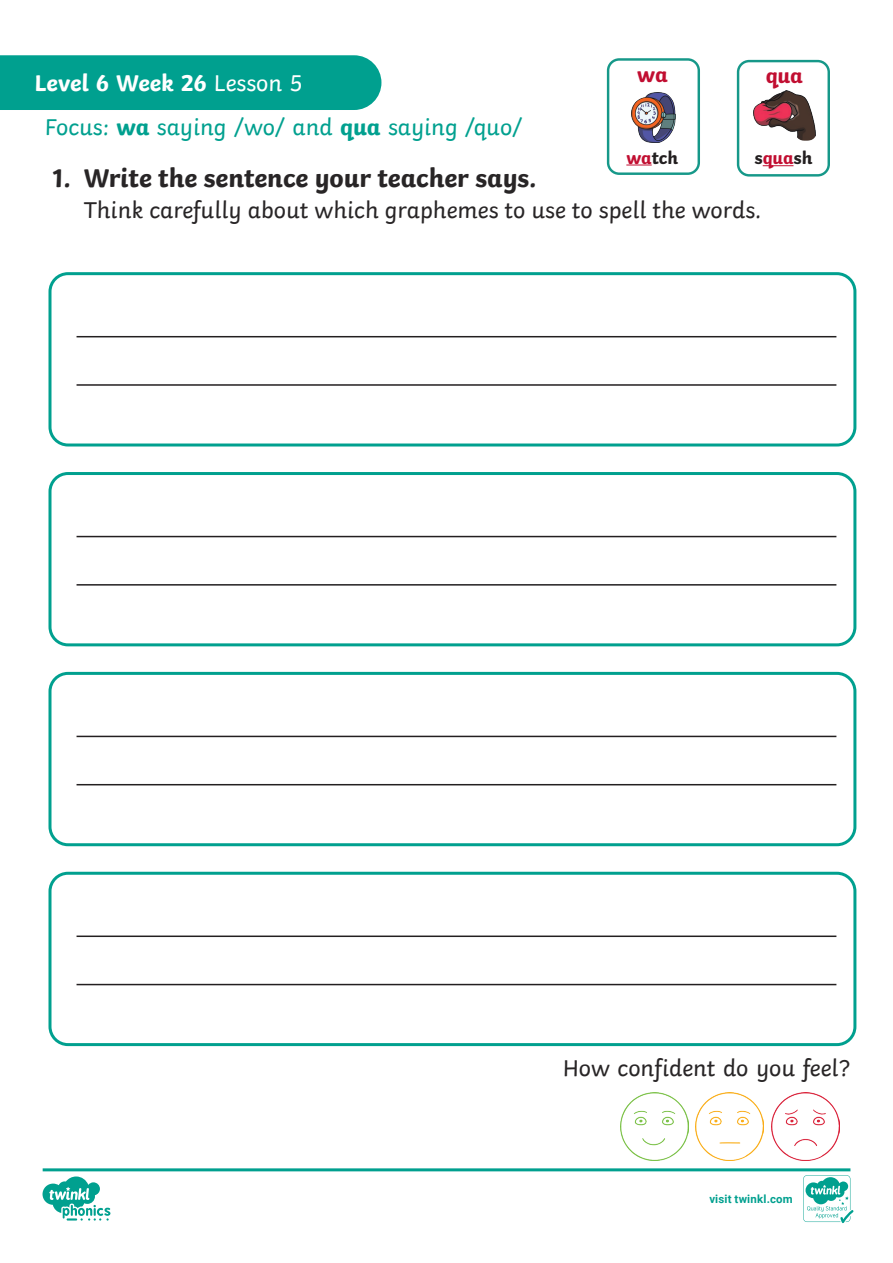
<style>
.page{position:relative;width:893px;height:1263px;background:#fff}
.page>*{position:absolute;margin:0;border:0;box-sizing:border-box;transform-origin:0 0}
.t1{font:700 27px "Twinkl";color:#282526}
.KS1_Body_Copy{font:24px "Twinkl";color:#282526}
.t2{font:24px "Twinkl";color:#00a08f}
.t3{font:700 24px "Twinkl";color:#fff}
.t4{font:700 22.2px "Twinkl";color:#c10e31}
.t5{font:700 18.45px "Twinkl";color:#231f20}
.t6{font:700 11.4px "Roboto";letter-spacing:.02em;color:#00a08f}
.s1{font-weight:400}
.s2{font-weight:700}
.s3{color:#c10e31}
</style>
<div class="page">
<svg style="left:43px;top:1168px;width:810px;height:55px"></svg>
<div style="left:48px;top:272px;width:808px;height:174px;border:3px solid #00a08f;border-radius:18px"></div>
<hr style="left:77px;top:336px;width:759px;height:1px;background:#231f20">
<hr style="left:77px;top:384px;width:759px;height:2px;background:#231f20">
<div style="left:48px;top:672px;width:808px;height:174px;border:3px solid #00a08f;border-radius:18px"></div>
<hr style="left:77px;top:736px;width:759px;height:1px;background:#231f20">
<hr style="left:77px;top:784px;width:759px;height:1px;background:#231f20">
<div style="left:48px;top:472px;width:808px;height:174px;border:3px solid #00a08f;border-radius:18px"></div>
<hr style="left:77px;top:536px;width:759px;height:1px;background:#231f20">
<hr style="left:77px;top:584px;width:759px;height:2px;background:#231f20">
<div style="left:48px;top:872px;width:808px;height:174px;border:3px solid #00a08f;border-radius:18px"></div>
<hr style="left:77px;top:935px;width:759px;height:2px;background:#231f20">
<hr style="left:77px;top:984px;width:759px;height:1px;background:#231f20">
<div style="left:0;top:55px;width:381px;height:55px;background:#00a08f"></div>
<img style="left:620px;top:1093px;width:68px;height:68px">
<img style="left:696px;top:1093px;width:68px;height:68px">
<img style="left:771px;top:1093px;width:68px;height:68px">
<svg style="left:606px;top:58px;width:224px;height:117px"></svg>
<img style="left:631px;top:93px;width:45px;height:50px">
<div style="left:738px;top:61px;width:91px;height:114px;background:#fff;border-radius:11px"></div>
<div style="left:737px;top:60px;width:93px;height:117px;border:2px solid #169889;border-radius:11px"></div>
<hr style="left:763px;top:165px;width:30px;height:1px;background:#c10e31">
<img style="left:753px;top:91px;width:62px;height:50px">
<p class="t3" style="left:35px;top:63px;width:269px">Level 6 Week 26 <span class="s1">Lesson 5</span></p>
<p class="t2" style="left:45px;top:108px;width:479px">Focus: <span class="s2">wa</span> saying /wo/ and <span class="s2">qua</span> saying /quo/</p>
<p class="t4" style="left:637px;top:56px;width:32px">wa</p>
<p class="t4" style="left:766px;top:57px;width:39px">qua</p>
<p class="t5" style="left:626px;top:142px;width:53px"><span class="s3">wa</span>tch</p>
<p class="t5" style="left:754px;top:143px;width:59px">s<span class="s3">qua</span>sh</p>
<p class="t1" style="left:52px;top:155px;width:486px">1. Write the sentence your teacher says.</p>
<p class="KS1_Body_Copy" style="left:84px;top:192px;width:679px">Think carefully about which graphemes to use to spell the words.</p>
<p class="KS1_Body_Copy" style="left:563px;top:1049px;width:289px">How confident do you feel?</p>
<p class="t6" style="left:709px;top:1191px;width:85px">visit twinkl.com</p>
</div>
